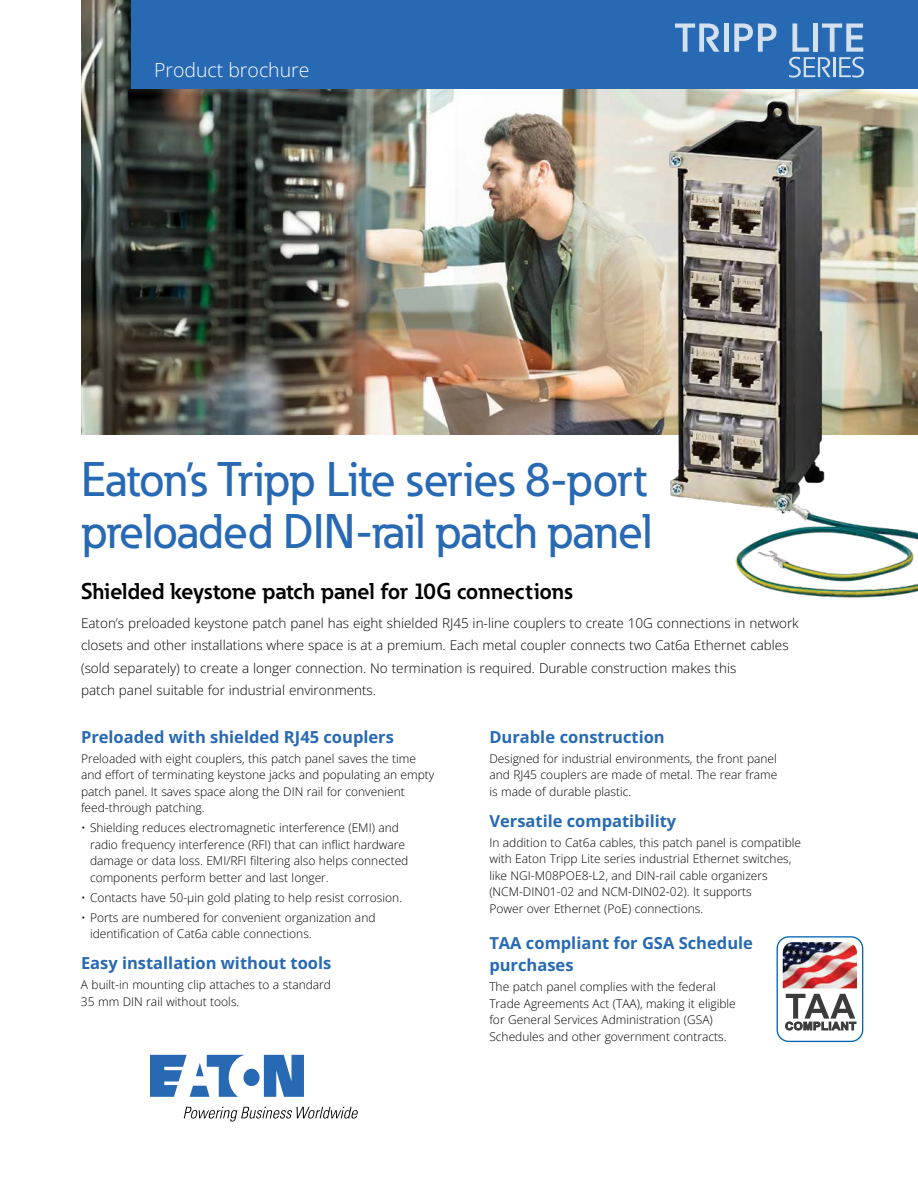
<style>
.page{position:relative;width:918px;height:1188px;background:#fff}
.page>*{position:absolute;margin:0;border:0;box-sizing:border-box;transform-origin:0 0}
.t1{font:500 48px/52.5px "Eaton";letter-spacing:-.01em;color:#2769b3}
.t2{font:700 22.5px "Eaton";color:#000}
.t3{font:300 19.5px "Open Sans";color:#fff}
._02_Body_Head__8_5_pt____ADJ_Color{font:700 16.5px/22.5px "Open Sans";color:#2769b3}
._02_Body__8_5_pt{font:700 16.5px "Open Sans";color:#2769b3}
._02_Body__8_5_pt-2{font:300 13.5px/22.5px "Open Sans";color:#000}
._02_Body__8_5_pt-3{font:300 12px/16.5px "Open Sans";color:#000}
</style>
<div class="page">
<img style="left:81px;top:0;width:837px;height:435px">
<div style="left:132px;top:0;width:786px;height:89px;background:#2769b3"></div>
<svg style="left:675px;top:23px;width:45px;height:29px"></svg>
<div style="left:724px;top:23px;width:5px;height:29px;background:#d3e1ef"></div>
<svg style="left:734px;top:23px;width:43px;height:29px"></svg>
<svg style="left:789px;top:23px;width:75px;height:55px"></svg>
<svg style="left:150px;top:1055px;width:154px;height:42px"></svg>
<svg style="left:184px;top:1107px;width:174px;height:15px"></svg>
<div style="left:777px;top:936px;width:86px;height:106px;border:1px solid #0066b3;border-radius:12px"></div>
<svg style="left:785px;top:994px;width:71px;height:36px"></svg>
<img style="left:783px;top:942px;width:74px;height:46px">
<img style="left:488px;top:95px;width:430px;height:503px">
<p class="t3" style="left:154px;top:57px;width:157px">Product brochure</p>
<p class="t1" style="left:81px;top:452px;width:573px">Eaton’s Tripp Lite series 8-port preloaded DIN-rail patch panel</p>
<p class="t2" style="left:81px;top:577px;width:494px">Shielded keystone patch panel for 10G connections</p>
<p class="_02_Body__8_5_pt-2" style="left:81px;top:611px;width:719px">Eaton’s preloaded keystone patch panel has eight shielded RJ45 in-line couplers to create 10G connections in network closets and other installations where space is at a premium. Each metal coupler connects two Cat6a Ethernet cables (sold separately) to create a longer connection. No termination is required. Durable construction makes this<br>patch panel suitable for industrial environments.</p>
<p class="_02_Body_Head__8_5_pt____ADJ_Color" style="left:81px;top:725px;width:314px">Preloaded with shielded RJ45 couplers</p>
<p class="_02_Body__8_5_pt-3" style="left:81px;top:750px;width:355px">Preloaded with eight couplers, this patch panel saves the time and effort of terminating keystone jacks and populating an empty patch panel. It saves space along the DIN rail for convenient feed-through patching.</p>
<p class="_02_Body__8_5_pt-3" style="left:90px;top:819px;width:320px;text-indent:-9px">• Shielding reduces electromagnetic interference (EMI) and radio frequency interference (RFI) that can inflict hardware damage or data loss. EMI/RFI filtering also helps connected components perform better and last longer.</p>
<p class="_02_Body__8_5_pt-3" style="left:81px;top:889px;width:323px">• Contacts have 50-µin gold plating to help resist corrosion.</p>
<p class="_02_Body__8_5_pt-3" style="left:90px;top:909px;width:287px;text-indent:-9px">• Ports are numbered for convenient organization and identification of Cat6a cable connections.</p>
<p class="_02_Body_Head__8_5_pt____ADJ_Color" style="left:81px;top:951px;width:252px">Easy installation without tools</p>
<p class="_02_Body__8_5_pt-3" style="left:81px;top:976px;width:252px">A built-in mounting clip attaches to a standard<br>35 mm DIN rail without tools.</p>
<p class="_02_Body__8_5_pt" style="left:489px;top:726px;width:177px">Durable construction</p>
<p class="_02_Body__8_5_pt-3" style="left:489px;top:750px;width:289px;text-align:justify">Designed for industrial environments, the front panel and RJ45 couplers are made of metal. The rear frame is made of durable plastic.</p>
<p class="_02_Body_Head__8_5_pt____ADJ_Color" style="left:489px;top:809px;width:188px">Versatile compatibility</p>
<p class="_02_Body__8_5_pt-3" style="left:489px;top:834px;width:313px">In addition to Cat6a cables, this patch panel is compatible with Eaton Tripp Lite series industrial Ethernet switches, like NGI-M08POE8-L2, and DIN-rail cable organizers (NCM-DIN01-02 and NCM-DIN02-02). It supports<br>Power over Ethernet (PoE) connections.</p>
<p class="_02_Body_Head__8_5_pt____ADJ_Color" style="left:489px;top:931px;width:265px">TAA compliant for GSA Schedule purchases</p>
<p class="_02_Body__8_5_pt-3" style="left:489px;top:978px;width:248px">The patch panel complies with the federal Trade Agreements Act (TAA), making it eligible for General Services Administration (GSA)<br>Schedules and other government contracts.</p>
</div>
